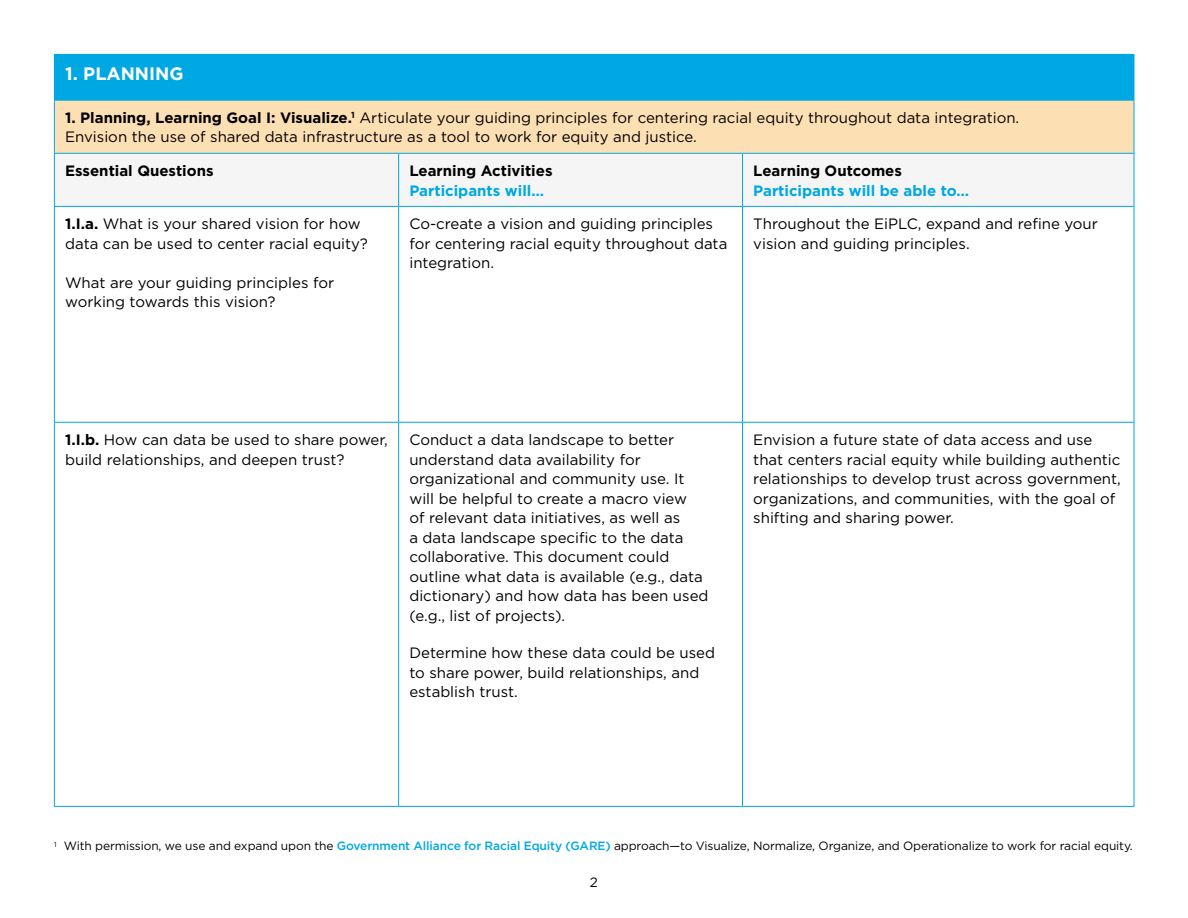
<style>
.page{position:relative;width:1188px;height:918px;background:#fff}
.page>*{position:absolute;margin:0;border:0;box-sizing:border-box;transform-origin:0 0}
.t1{font:700 18px "Gotham";color:#fff}
.t2{font:15px/19.5px "Gotham";color:#000}
.t3{font:700 15px/19.5px "Gotham";color:#000}
.t4{font:700 15px/19.5px "Gotham";color:#00a8e3}
.t5{font:13.5px "Gotham";color:#000}
.Footnote_text{font:12px "Gotham";letter-spacing:-.01em;color:#000}
.s1{font-weight:700}
.s2{color:#00a8e3}
.s3{color:#000}
.s4{font-weight:500;color:#00a8e3}
</style>
<div class="page">
<div style="left:54px;top:54px;width:1080px;height:46px;background:#00a8e3"></div>
<div style="left:54px;top:100px;width:1080px;height:53px;background:#fddfb4"></div>
<div style="left:55px;top:154px;width:1079px;height:52px;background:#f5f5f5"></div>
<hr style="left:1134px;top:55px;width:1px;height:45px;background:#00a8e3">
<hr style="left:54px;top:100px;width:345px;height:1px;background:#00a8e3">
<hr style="left:54px;top:101px;width:1px;height:52px;background:#00a8e3">
<hr style="left:399px;top:100px;width:343px;height:1px;background:#00a8e3">
<hr style="left:742px;top:100px;width:392px;height:1px;background:#00a8e3">
<hr style="left:1134px;top:101px;width:1px;height:52px;background:#00a8e3">
<hr style="left:54px;top:153px;width:345px;height:1px;background:#00a8e3">
<hr style="left:54px;top:154px;width:1px;height:52px;background:#00a8e3">
<hr style="left:399px;top:153px;width:343px;height:1px;background:#00a8e3">
<hr style="left:398px;top:154px;width:1px;height:52px;background:#00a8e3">
<hr style="left:742px;top:153px;width:392px;height:1px;background:#00a8e3">
<hr style="left:742px;top:154px;width:1px;height:52px;background:#00a8e3">
<hr style="left:1134px;top:154px;width:1px;height:52px;background:#00a8e3">
<hr style="left:54px;top:206px;width:345px;height:1px;background:#00a8e3">
<hr style="left:54px;top:207px;width:1px;height:215px;background:#00a8e3">
<hr style="left:399px;top:206px;width:343px;height:1px;background:#00a8e3">
<hr style="left:398px;top:207px;width:1px;height:215px;background:#00a8e3">
<hr style="left:742px;top:206px;width:392px;height:1px;background:#00a8e3">
<hr style="left:742px;top:207px;width:1px;height:215px;background:#00a8e3">
<hr style="left:1134px;top:207px;width:1px;height:215px;background:#00a8e3">
<hr style="left:54px;top:422px;width:345px;height:1px;background:#00a8e3">
<hr style="left:54px;top:423px;width:1px;height:383px;background:#00a8e3">
<hr style="left:399px;top:422px;width:343px;height:1px;background:#00a8e3">
<hr style="left:398px;top:423px;width:1px;height:383px;background:#00a8e3">
<hr style="left:742px;top:422px;width:392px;height:1px;background:#00a8e3">
<hr style="left:742px;top:423px;width:1px;height:383px;background:#00a8e3">
<hr style="left:1134px;top:423px;width:1px;height:383px;background:#00a8e3">
<hr style="left:54px;top:806px;width:345px;height:1px;background:#00a8e3">
<hr style="left:399px;top:806px;width:343px;height:1px;background:#00a8e3">
<hr style="left:742px;top:806px;width:392px;height:1px;background:#00a8e3">
<p class="t1" style="left:65px;top:61px;width:120px">1. PLANNING</p>
<p class="t2" style="left:65px;top:108px;width:956px"><span class="s1">1. Planning, Learning Goal I: Visualize.</span><sup>1</sup> Articulate your guiding principles for centering racial equity throughout data integration.<br>Envision the use of shared data infrastructure as a tool to work for equity and justice.</p>
<p class="t3" style="left:65px;top:161px;width:150px">Essential Questions</p>
<p class="t3" style="left:409px;top:161px;width:145px">Learning Activities<br><span class="s2">Participants will…</span></p>
<p class="t4" style="left:753px;top:161px;width:217px"><span class="s3">Learning Outcomes<br></span>Participants will be able to…</p>
<p class="t2" style="left:65px;top:214px;width:304px"><span class="s1">1.I.a.</span> What is your shared vision for how data can be used to center racial equity?</p>
<p class="t2" style="left:65px;top:272px;width:270px">What are your guiding principles for working towards this vision?</p>
<p class="t2" style="left:409px;top:214px;width:319px">Co-create a vision and guiding principles for centering racial equity throughout data integration.</p>
<p class="t2" style="left:753px;top:214px;width:346px">Throughout the EiPLC, expand and refine your vision and guiding principles.</p>
<p class="t2" style="left:65px;top:430px;width:324px"><span class="s1">1.I.b.</span> How can data be used to share power, build relationships, and deepen trust?</p>
<p class="t2" style="left:409px;top:430px;width:301px">Conduct a data landscape to better understand data availability for organizational and community use. It will be helpful to create a macro view<br>of relevant data initiatives, as well as<br>a data landscape specific to the data collaborative. This document could outline what data is available (e.g., data dictionary) and how data has been used (e.g., list of projects).</p>
<p class="t2" style="left:409px;top:643px;width:307px">Determine how these data could be used to share power, build relationships, and establish trust.</p>
<p class="t2" style="left:753px;top:430px;width:369px">Envision a future state of data access and use that centers racial equity while building authentic relationships to develop trust across government, organizations, and communities, with the goal of shifting and sharing power.</p>
<p class="Footnote_text" style="left:54px;top:839px;width:1080px"><sup>1</sup> With permission, we use and expand upon the <span class="s4">Government Alliance for Racial Equity (GARE)</span> approach—to Visualize, Normalize, Organize, and Operationalize to work for racial equity.</p>
<p class="t5" style="left:590px;top:874px;width:10px">2</p>
</div>
